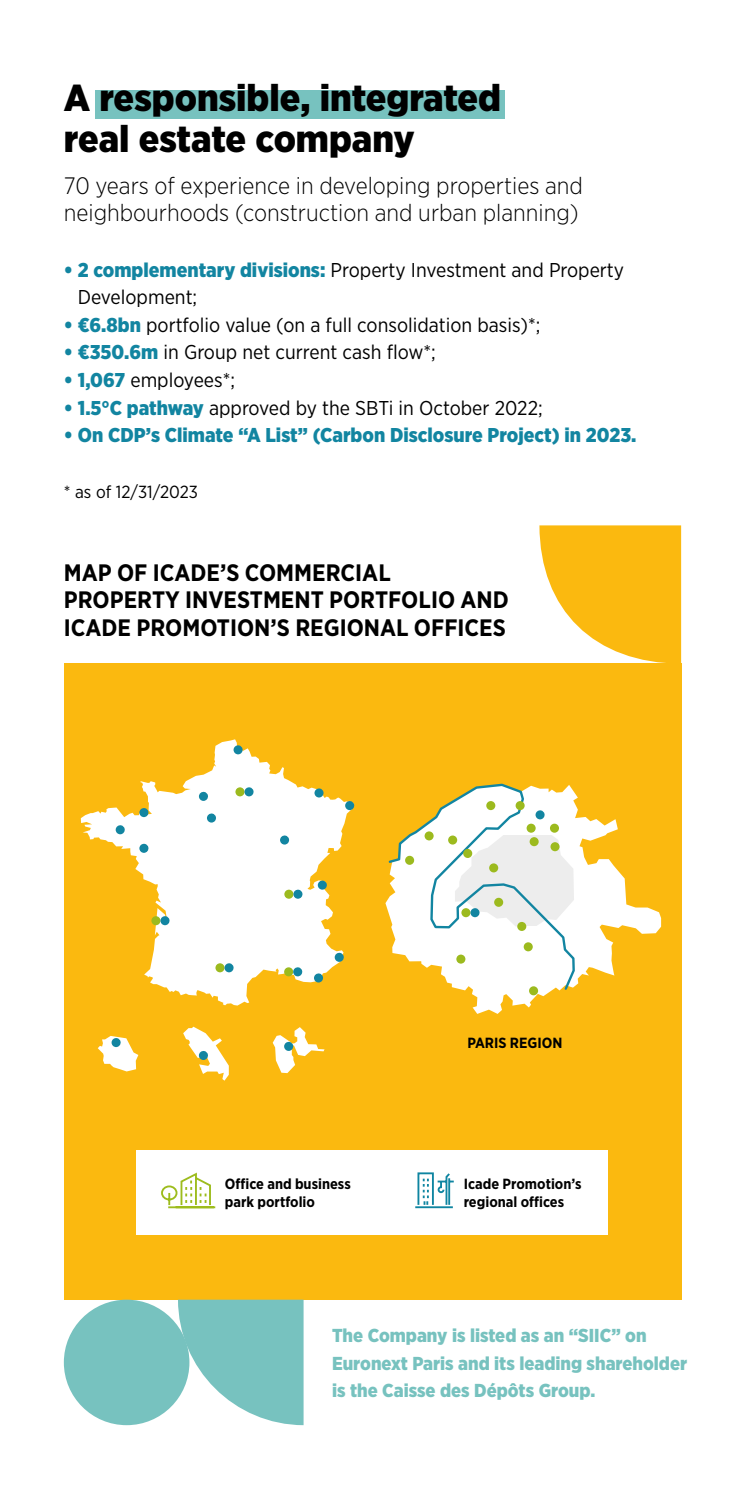
<style>
.page{position:relative;width:745px;height:1489px;background:#fff}
.page>*{position:absolute;margin:0;border:0;box-sizing:border-box;transform-origin:0 0}
.t1{font:900 37.5px/41.2px "Gotham Narrow";color:#000}
.t2{font:300 23.75px/27.8px "Gotham Narrow";color:#000}
.t3{font:700 23.75px/27.8px "Gotham Narrow";color:#000}
.t4{font:20px/27.8px "Gotham Narrow";color:#000}
.t5{font:900 20px "Gotham Narrow";color:#1285a1}
.t6{font:900 18.75px/27.5px "Gotham Narrow";color:#77c2bf}
.t7{font:17.5px "Gotham Narrow";color:#000}
.t8{font:700 14.75px/17.5px "Gotham Narrow";color:#000}
.s1{font-weight:900;color:#1285a1}
</style>
<div class="page">
<div style="left:95px;top:90px;width:410px;height:29px;background:#77c2bf"></div>
<div style="left:64px;top:663px;width:616px;height:636px;background:#fbb90f"></div>
<svg style="left:81px;top:739px;width:272px;height:266px;fill:#fff"></svg>
<svg style="left:385px;top:793px;width:275px;height:220px"></svg>
<svg style="left:98px;top:1036px;width:40px;height:35px"></svg>
<svg style="left:183px;top:1026px;width:46px;height:54px"></svg>
<svg style="left:272px;top:1027px;width:52px;height:46px"></svg>
<svg style="left:386px;top:783px;width:189px;height:208px"></svg>
<div style="left:284px;top:889px;width:9px;height:9px;background:#9cba1e;border-radius:50%"></div>
<div style="left:293px;top:889px;width:10px;height:9px;background:#1285a1;border-radius:50%"></div>
<div style="left:215px;top:963px;width:9px;height:9px;background:#9cba1e;border-radius:50%"></div>
<svg style="left:224px;top:962px;width:10px;height:10px"></svg>
<div style="left:284px;top:967px;width:9px;height:9px;background:#9cba1e;border-radius:50%"></div>
<svg style="left:293px;top:966px;width:9px;height:10px"></svg>
<div style="left:461px;top:908px;width:9px;height:9px;background:#9cba1e;border-radius:50%"></div>
<svg style="left:470px;top:907px;width:9px;height:10px"></svg>
<div style="left:151px;top:916px;width:9px;height:9px;background:#9cba1e;border-radius:50%"></div>
<svg style="left:160px;top:915px;width:10px;height:10px"></svg>
<div style="left:235px;top:787px;width:9px;height:9px;background:#9cba1e;border-radius:50%"></div>
<svg style="left:244px;top:786px;width:10px;height:10px"></svg>
<div style="left:280px;top:835px;width:9px;height:9px;background:#1285a1;border-radius:50%"></div>
<div style="left:207px;top:813px;width:9px;height:9px;background:#1285a1;border-radius:50%"></div>
<div style="left:199px;top:791px;width:9px;height:9px;background:#1285a1;border-radius:50%"></div>
<svg style="left:139px;top:807px;width:10px;height:10px"></svg>
<svg style="left:116px;top:824px;width:9px;height:10px"></svg>
<svg style="left:139px;top:843px;width:10px;height:9px"></svg>
<svg style="left:233px;top:744px;width:10px;height:10px"></svg>
<div style="left:314px;top:788px;width:10px;height:9px;background:#1285a1;border-radius:50%"></div>
<svg style="left:345px;top:800px;width:9px;height:10px"></svg>
<svg style="left:317px;top:880px;width:10px;height:9px"></svg>
<svg style="left:314px;top:972px;width:9px;height:10px"></svg>
<div style="left:284px;top:1041px;width:9px;height:9px;background:#1285a1;border-radius:50%"></div>
<svg style="left:334px;top:952px;width:10px;height:9px"></svg>
<svg style="left:111px;top:1037px;width:10px;height:10px"></svg>
<svg style="left:199px;top:1050px;width:9px;height:9px"></svg>
<div style="left:456px;top:954px;width:9px;height:9px;background:#9cba1e;border-radius:50%"></div>
<div style="left:494px;top:897px;width:9px;height:9px;background:#9cba1e;border-radius:50%"></div>
<div style="left:517px;top:921px;width:9px;height:9px;background:#9cba1e;border-radius:50%"></div>
<div style="left:523px;top:942px;width:9px;height:9px;background:#9cba1e;border-radius:50%"></div>
<svg style="left:528px;top:986px;width:9px;height:9px"></svg>
<div style="left:489px;top:863px;width:9px;height:9px;background:#9cba1e;border-radius:50%"></div>
<svg style="left:463px;top:848px;width:9px;height:10px"></svg>
<div style="left:448px;top:835px;width:9px;height:9px;background:#9cba1e;border-radius:50%"></div>
<div style="left:424px;top:831px;width:9px;height:9px;background:#9cba1e;border-radius:50%"></div>
<div style="left:405px;top:855px;width:9px;height:9px;background:#9cba1e;border-radius:50%"></div>
<div style="left:486px;top:801px;width:9px;height:9px;background:#9cba1e;border-radius:50%"></div>
<div style="left:515px;top:801px;width:9px;height:9px;background:#9cba1e;border-radius:50%"></div>
<div style="left:526px;top:823px;width:9px;height:9px;background:#9cba1e;border-radius:50%"></div>
<div style="left:529px;top:837px;width:9px;height:9px;background:#9cba1e;border-radius:50%"></div>
<div style="left:550px;top:842px;width:9px;height:9px;background:#9cba1e;border-radius:50%"></div>
<svg style="left:549px;top:823px;width:9px;height:9px"></svg>
<svg style="left:535px;top:809px;width:9px;height:10px"></svg>
<svg style="left:539px;top:525px;width:141px;height:138px"></svg>
<div style="left:137px;top:1150px;width:470px;height:84px;background:#fff"></div>
<svg style="left:178px;top:1299px;width:125px;height:125px"></svg>
<div style="left:64px;top:1299px;width:125px;height:125px;background:#77c2bf;border-radius:50%"></div>
<svg style="left:415px;top:1172px;width:39px;height:36px"></svg>
<svg style="left:161px;top:1172px;width:55px;height:37px"></svg>
<h1 class="t1" style="left:64px;top:76px;width:438px">A responsible, integrated real estate company</h1>
<p class="t2" style="left:64px;top:171px;width:520px">70 years of experience in developing properties and neighbourhoods (construction and urban planning)</p>
<p class="t4" style="left:78px;top:255px;width:547px;text-indent:-14px"><span class="s1">• 2 complementary divisions:</span> Property Investment and Property<br>Development;</p>
<p class="t4" style="left:64px;top:310px;width:477px"><span class="s1">• €6.8bn</span> portfolio value (on a full consolidation basis)*;</p>
<p class="t4" style="left:64px;top:338px;width:373px"><span class="s1">• €350.6m</span> in Group net current cash flow*;</p>
<p class="t4" style="left:64px;top:366px;width:173px"><span class="s1">• 1,067</span> employees*;</p>
<p class="t4" style="left:64px;top:393px;width:480px"><span class="s1">• 1.5°C pathway</span> approved by the SBTi in October 2022;</p>
<p class="t5" style="left:64px;top:422px;width:573px">• On CDP’s Climate “A List” (Carbon Disclosure Project) in 2023.</p>
<p class="t7" style="left:64px;top:480px;width:136px">* as of 12/31/2023</p>
<p class="t3" style="left:64px;top:558px;width:446px">MAP OF ICADE’S COMMERCIAL<br>PROPERTY INVESTMENT PORTFOLIO AND<br>ICADE PROMOTION’S REGIONAL OFFICES</p>
<p class="t8" style="left:467px;top:1033px;width:96px">PARIS REGION</p>
<p class="t8" style="left:225px;top:1175px;width:127px">Office and business park portfolio</p>
<p class="t8" style="left:463px;top:1175px;width:119px">Icade Promotion’s regional offices</p>
<p class="t6" style="left:332px;top:1321px;width:356px">The Company is listed as an “SIIC” on<br>Euronext Paris and its leading shareholder is the Caisse des Dépôts Group.</p>
</div>
